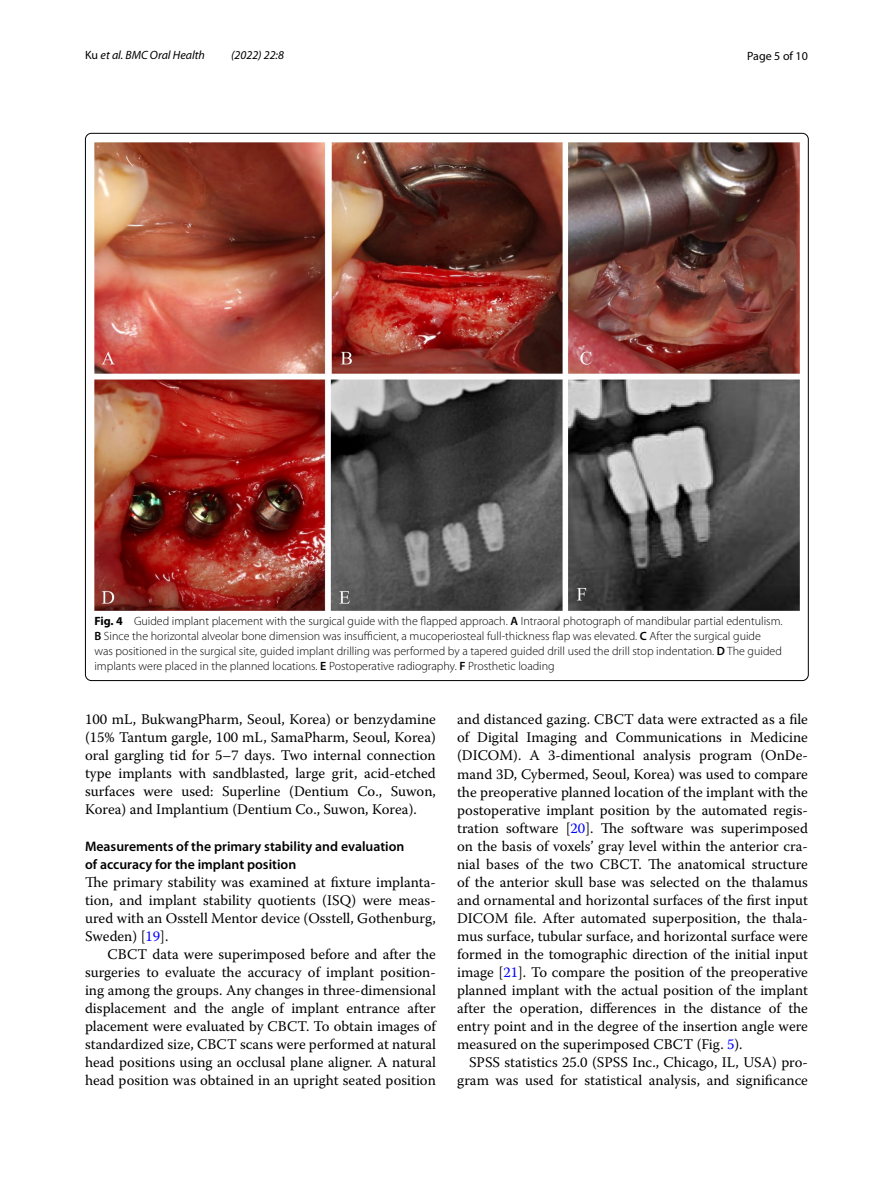
<style>
.page{position:relative;width:893px;height:1187px;background:#fff}
.page>*{position:absolute;margin:0;border:0;box-sizing:border-box;transform-origin:0 0}
.t1{font:14.7px/18px "Warnock Pro";color:#000;text-align:justify}
.t2{font:600 13.8px/18px "Myriad Pro";color:#000}
.t3{font:300 12px/15px "Myriad Pro";color:#000}
.t4{font:italic 12px "Myriad Pro";color:#000}
.t5{font:12px "Myriad Pro";color:#000}
.s1{font-style:normal}
.s2{font-weight:700}
.s3{font-weight:600}
.s4{color:#00f}
</style>
<div class="page">
<img style="left:94px;top:142px;width:706px;height:468px">
<p class="t4" style="left:85px;top:48px;width:121px"><span class="s1">Ku</span> et al. BMC Oral Health</p>
<p class="t4" style="left:231px;top:48px;width:54px">(2022) 22:8</p>
<p class="t5" style="left:747px;top:48px;width:62px">Page 5 of 10</p>
<p class="t3" style="left:94px;top:614px;width:690px"><span class="s2">Fig. 4</span> Guided implant placement with the surgical guide with the flapped approach. <span class="s3">A</span> Intraoral photograph of mandibular partial edentulism.<br><span class="s3">B</span> Since the horizontal alveolar bone dimension was insufficient, a mucoperiosteal full-thickness flap was elevated. <span class="s3">C</span> After the surgical guide<br>was positioned in the surgical site, guided implant drilling was performed by a tapered guided drill used the drill stop indentation. <span class="s3">D</span> The guided implants were placed in the planned locations. <span class="s3">E</span> Postoperative radiography. <span class="s3">F</span> Prosthetic loading</p>
<p class="t1" style="left:85px;top:710px;width:352px">100 mL, BukwangPharm, Seoul, Korea) or benzydamine (15% Tantum gargle, 100 mL, SamaPharm, Seoul, Korea) oral gargling tid for 5–7 days. Two internal connection type implants with sandblasted, large grit, acid-etched surfaces were used: Superline (Dentium Co., Suwon, Korea) and Implantium (Dentium Co., Suwon, Korea).</p>
<p class="t2" style="left:85px;top:836px;width:321px">Measurements of the primary stability and evaluation of accuracy for the implant position</p>
<p class="t1" style="left:85px;top:872px;width:352px">The primary stability was examined at fixture implanta&shy;tion, and implant stability quotients (ISQ) were meas&shy;ured with an Osstell Mentor device (Osstell, Gothenburg, Sweden) [<span class="s4">19</span>].</p>
<p class="t1" style="left:85px;top:944px;width:352px;text-indent:22px">CBCT data were superimposed before and after the surgeries to evaluate the accuracy of implant position&shy;ing among the groups. Any changes in three-dimensional displacement and the angle of implant entrance after placement were evaluated by CBCT. To obtain images of standardized size, CBCT scans were performed at natural head positions using an occlusal plane aligner. A natural head position was obtained in an upright seated position</p>
<p class="t1" style="left:457px;top:710px;width:352px">and distanced gazing. CBCT data were extracted as a file of Digital Imaging and Communications in Medicine (DICOM). A 3-dimentional analysis program (OnDe&shy;mand 3D, Cybermed, Seoul, Korea) was used to compare the preoperative planned location of the implant with the postoperative implant position by the automated regis&shy;tration software [<span class="s4">20</span>]. The software was superimposed on the basis of voxels’ gray level within the anterior cra&shy;nial bases of the two CBCT. The anatomical structure of the anterior skull base was selected on the thalamus and ornamental and horizontal surfaces of the first input DICOM file. After automated superposition, the thala&shy;mus surface, tubular surface, and horizontal surface were formed in the tomographic direction of the initial input image [<span class="s4">21</span>]. To compare the position of the preoperative planned implant with the actual position of the implant after the operation, differences in the distance of the entry point and in the degree of the insertion angle were measured on the superimposed CBCT (Fig. <span class="s4">5</span>).</p>
<p class="t1" style="left:457px;top:1052px;width:352px;text-align:right">SPSS statistics 25.0 (SPSS Inc., Chicago, IL, USA) pro&shy;gram was used for statistical analysis, and significance</p>
</div>
